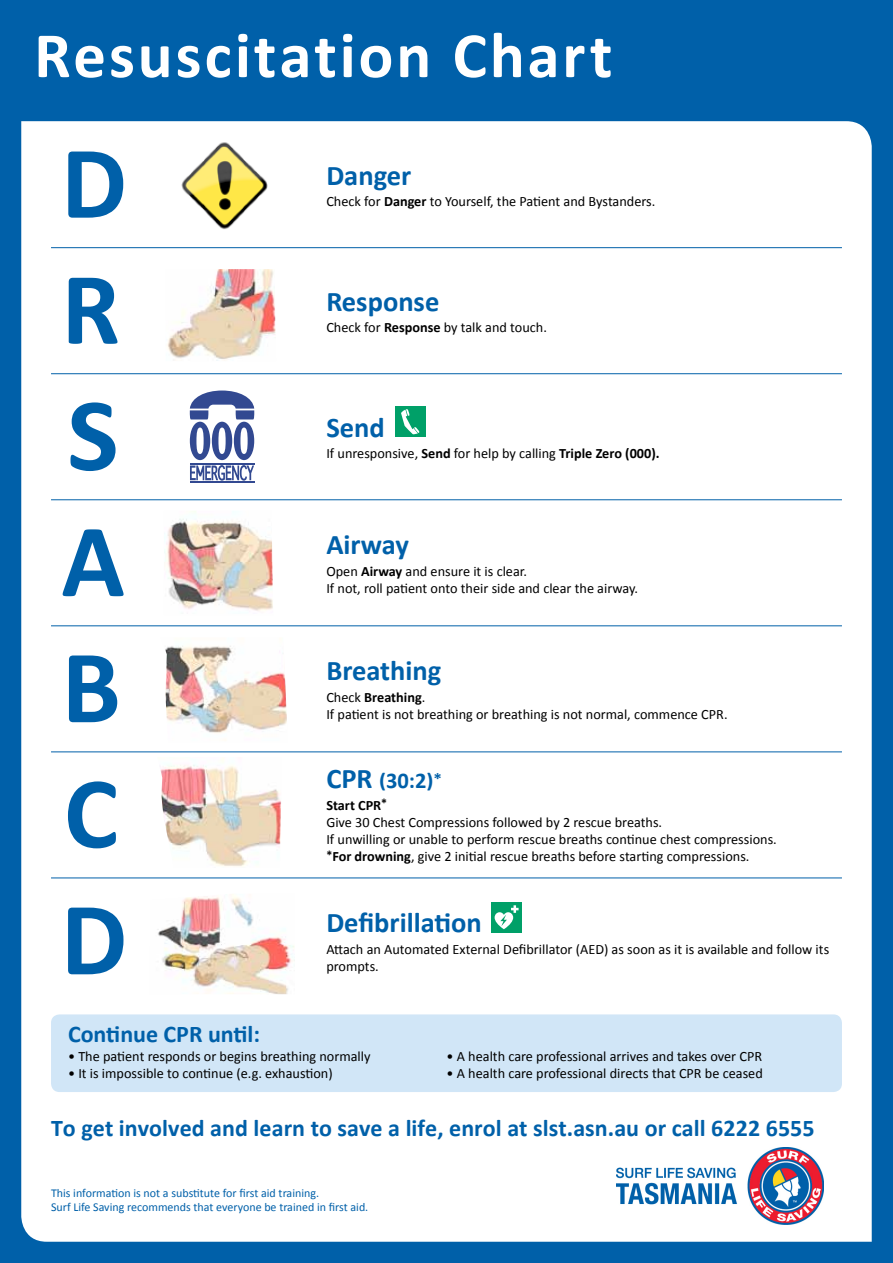
<style>
.page{position:relative;width:893px;height:1263px;background:#0060a9}
.page>*{position:absolute;margin:0;border:0;box-sizing:border-box;transform-origin:0 0}
.t1{font:700 28.5px "Calibri";color:#0060a9}
.t2{font:700 24px "Calibri";letter-spacing:.005em;color:#0060a9}
.t3{font:700 22.5px "Calibri";color:#0060a9}
.t4{font:14.25px/17.1px "Calibri";color:#000}
.t5{font:12px/14.4px "Calibri";color:#0060a9}
.s1{font-weight:700}
.s2{font-size:28.5px}
.s3{font-size:20.25px}
</style>
<div class="page">
<div style="left:21px;top:121px;width:851px;height:1121px;background:#fff"></div>
<svg style="left:395px;top:407px;width:32px;height:31px"></svg>
<svg style="left:63px;top:529px;width:61px;height:67px"></svg>
<img style="left:164px;top:511px;width:109px;height:105px">
<svg style="left:68px;top:152px;width:55px;height:66px"></svg>
<svg style="left:69px;top:278px;width:48px;height:66px"></svg>
<img style="left:176px;top:137px;width:95px;height:95px">
<img style="left:166px;top:269px;width:110px;height:92px">
<svg style="left:68px;top:908px;width:55px;height:66px"></svg>
<img style="left:149px;top:894px;width:146px;height:100px">
<svg style="left:68px;top:781px;width:48px;height:67px"></svg>
<img style="left:157px;top:757px;width:125px;height:110px">
<svg style="left:69px;top:655px;width:48px;height:67px"></svg>
<img style="left:160px;top:637px;width:128px;height:105px">
<svg style="left:70px;top:402px;width:46px;height:69px"></svg>
<div style="left:51px;top:1014px;width:791px;height:78px;background:#d1e6f7;border-radius:9px"></div>
<svg style="left:39px;top:33px;width:572px;height:45px"></svg>
<hr style="left:190px;top:482px;width:64px;height:1px;background:#324991">
<svg style="left:190px;top:390px;width:64px;height:91px"></svg>
<svg style="left:491px;top:902px;width:32px;height:32px"></svg>
<hr style="left:51px;top:625px;width:791px;height:1px;background:#0060a9">
<hr style="left:51px;top:247px;width:791px;height:1px;background:#0060a9">
<hr style="left:51px;top:877px;width:791px;height:1px;background:#0060a9">
<hr style="left:51px;top:751px;width:791px;height:1px;background:#0060a9">
<hr style="left:51px;top:499px;width:791px;height:1px;background:#0060a9">
<hr style="left:51px;top:373px;width:791px;height:1px;background:#0060a9">
<img style="left:616px;top:1148px;width:207px;height:76px">
<h1 class="t1" style="left:326px;top:157px;width:86px">Danger</h1>
<p class="t4" style="left:326px;top:192px;width:330px">Check for <span class="s1">Danger</span> to Yourself, the Patient and Bystanders.</p>
<h1 class="t1" style="left:326px;top:284px;width:114px">Response</h1>
<p class="t4" style="left:326px;top:318px;width:222px">Check for <span class="s1">Response</span> by talk and touch.</p>
<h1 class="t1" style="left:326px;top:410px;width:60px">Send</h1>
<p class="t4" style="left:326px;top:444px;width:335px">If unresponsive, <span class="s1">Send</span> for help by calling <span class="s1">Triple Zero (000).</span></p>
<h1 class="t1" style="left:326px;top:527px;width:84px">Airway</h1>
<p class="t4" style="left:326px;top:562px;width:313px">Open <span class="s1">Airway</span> and ensure it is clear.<br>If not, roll patient onto their side and clear the airway.</p>
<h1 class="t1" style="left:326px;top:653px;width:116px">Breathing</h1>
<p class="t4" style="left:326px;top:688px;width:403px">Check <span class="s1">Breathing</span>.<br>If patient is not breathing or breathing is not normal, commence CPR.</p>
<h3 class="t3" style="left:326px;top:767px;width:117px"><span class="s2">CPR</span> <span class="s3">(</span>30:2<span class="s3">)</span><sup>*</sup></h3>
<p class="t4" style="left:326px;top:795px;width:452px"><span class="s1">Start CPR</span><sup>*<br></sup>Give 30 Chest Compressions followed by 2 rescue breaths.<br>If unwilling or unable to perform rescue breaths continue chest compressions. <sup>*</sup><span class="s1">For drowning</span>, give 2 initial rescue breaths before starting compressions.</p>
<h1 class="t1" style="left:326px;top:905px;width:157px">Defibrillation</h1>
<p class="t4" style="left:326px;top:940px;width:504px">Attach an Automated External Defibrillator (AED) as soon as it is available and follow its prompts.</p>
<h2 class="t2" style="left:68px;top:1019px;width:194px">Continue CPR until:</h2>
<p class="t4" style="left:68px;top:1047px;width:304px">• The patient responds or begins breathing normally</p>
<p class="t4" style="left:68px;top:1064px;width:266px">• It is impossible to continue (e.g. exhaustion)</p>
<p class="t4" style="left:446px;top:1047px;width:317px">• A health care professional arrives and takes over CPR</p>
<p class="t4" style="left:446px;top:1064px;width:318px">• A health care professional directs that CPR be ceased</p>
<h2 class="t2" style="left:51px;top:1113px;width:765px">To get involved and learn to save a life, enrol at slst.asn.au or call 6222 6555</h2>
<p class="t5" style="left:51px;top:1185px;width:319px">This information is not a substitute for first aid training.<br>Surf Life Saving recommends that everyone be trained in first aid.</p>
</div>
